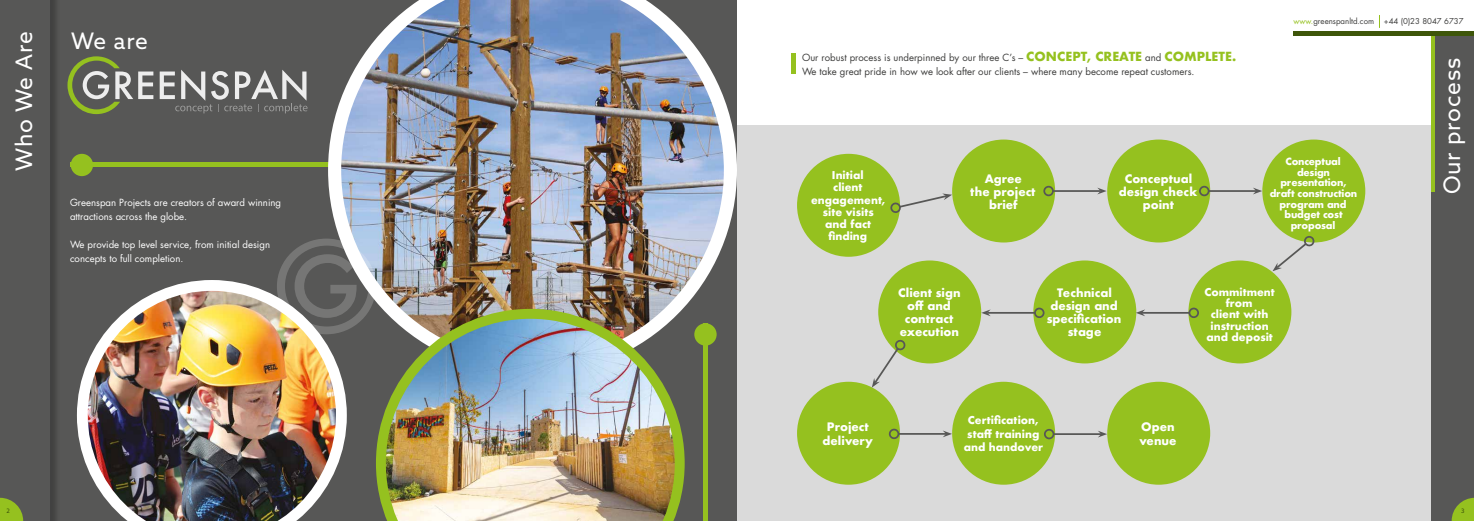
<style>
.page{position:relative;width:1474px;height:521px;background:#fff}
.page>*{position:absolute;margin:0;border:0;box-sizing:border-box;transform-origin:0 0}
.t1{font:22.75px "Azo Sans";letter-spacing:.035em;color:#fff}
.t2{font:700 11.38px/13.1px "Futura";color:#fff;text-align:center}
.t3{font:700 10.5px/12.2px "Futura";color:#fff;text-align:center}
.t4{font:9.62px/14px "Futura";color:#3c3c3b}
.t5{font:9.62px/14px "Futura";color:#fff}
.t6{font:700 9.62px/10.5px "Futura";letter-spacing:-.02em;color:#fff;text-align:center}
.t7{font:7.88px "Futura";color:#3c3c3b}
.t8{font:6.12px "Azo Sans";color:#3e560a}
.t9{font:300 6.12px "Futura";color:#3e560a}
.s1{font-weight:700;font-size:12.25px;color:#95c11f}
.s2{color:#95c11f}
</style>
<div class="page">
<hr style="left:791px;top:54px;width:4px;height:20px;background:#95c11f">
<div style="left:737px;top:125px;width:699px;height:396px;background:#dadada"></div>
<div style="left:797px;top:154px;width:103px;height:103px;background:#95c11f;border-radius:50%"></div>
<div style="left:952px;top:140px;width:103px;height:102px;background:#95c11f;border-radius:50%"></div>
<div style="left:1107px;top:140px;width:103px;height:102px;background:#95c11f;border-radius:50%"></div>
<div style="left:1262px;top:140px;width:103px;height:102px;background:#95c11f;border-radius:50%"></div>
<div style="left:878px;top:260px;width:103px;height:103px;background:#95c11f;border-radius:50%"></div>
<div style="left:1033px;top:260px;width:103px;height:103px;background:#95c11f;border-radius:50%"></div>
<div style="left:1188px;top:260px;width:103px;height:103px;background:#95c11f;border-radius:50%"></div>
<div style="left:797px;top:382px;width:103px;height:103px;background:#95c11f;border-radius:50%"></div>
<div style="left:952px;top:382px;width:103px;height:103px;background:#95c11f;border-radius:50%"></div>
<div style="left:1107px;top:382px;width:103px;height:103px;background:#95c11f;border-radius:50%"></div>
<hr style="left:1052px;top:190px;width:48px;height:2px;background:#575756">
<svg style="left:1097px;top:188px;width:9px;height:6px"></svg>
<div style="left:1043px;top:186px;width:10px;height:10px;border:2px solid #575756;border-radius:50%"></div>
<hr style="left:1208px;top:190px;width:48px;height:2px;background:#575756">
<svg style="left:1252px;top:188px;width:10px;height:6px"></svg>
<div style="left:1198px;top:186px;width:11px;height:10px;border:2px solid #575756;border-radius:50%"></div>
<svg style="left:890px;top:193px;width:62px;height:21px"></svg>
<hr style="left:1141px;top:312px;width:48px;height:2px;background:#575756">
<svg style="left:1136px;top:309px;width:9px;height:7px"></svg>
<div style="left:1188px;top:308px;width:10px;height:10px;border:2px solid #575756;border-radius:50%"></div>
<hr style="left:987px;top:312px;width:48px;height:2px;background:#575756">
<svg style="left:981px;top:309px;width:9px;height:7px"></svg>
<div style="left:1034px;top:308px;width:10px;height:10px;border:2px solid #575756;border-radius:50%"></div>
<hr style="left:1053px;top:433px;width:48px;height:2px;background:#575756">
<svg style="left:1097px;top:431px;width:10px;height:6px"></svg>
<div style="left:1043px;top:429px;width:11px;height:10px;border:2px solid #575756;border-radius:50%"></div>
<hr style="left:898px;top:433px;width:48px;height:2px;background:#575756">
<svg style="left:942px;top:430px;width:10px;height:7px"></svg>
<div style="left:888px;top:429px;width:11px;height:10px;border:2px solid #575756;border-radius:50%"></div>
<svg style="left:871px;top:338px;width:36px;height:50px"></svg>
<svg style="left:1272px;top:234px;width:44px;height:37px"></svg>
<div style="left:1431px;top:32px;width:42px;height:489px;background:#575756"></div>
<hr style="left:1431px;top:35px;width:4px;height:157px;background:#95c11f">
<svg style="left:1451px;top:498px;width:22px;height:23px"></svg>
<div style="left:0;top:0;width:737px;height:521px;background:#575756"></div>
<svg style="left:67px;top:56px;width:86px;height:58px"></svg>
<svg style="left:160px;top:70px;width:147px;height:43px"></svg>
<hr style="left:71px;top:163px;width:404px;height:4px;background:#95c11f">
<div style="left:71px;top:154px;width:22px;height:22px;background:#95c11f;border-radius:50%"></div>
<hr style="left:703px;top:323px;width:4px;height:198px;background:#95c11f">
<div style="left:0;top:0;width:61px;height:521px;background:#000;opacity:.25"></div>
<div style="left:0;top:0;width:50px;height:521px;background:#575756"></div>
<svg style="left:0;top:498px;width:23px;height:23px"></svg>
<img style="left:328px;top:0;width:409px;height:374px">
<img style="left:77px;top:280px;width:270px;height:241px">
<img style="left:376px;top:309px;width:308px;height:212px">
<svg style="left:277px;top:239px;width:99px;height:95px"></svg>
<hr style="left:1293px;top:32px;width:180px;height:4px;background:#3e560a">
<h1 class="t1" style="left:9px;top:171px;width:141px;rotate:-90deg">Who We Are</h1>
<h1 class="t1" style="left:71px;top:26px;width:78px">We are</h1>
<p class="t5" style="left:70px;top:195px;width:213px">Greenspan Projects are creators of award winning attractions across the globe.</p>
<p class="t5" style="left:70px;top:237px;width:201px">We provide top level service, from initial design concepts to full completion.</p>
<p class="t9" style="left:6px;top:507px;width:5px">2</p>
<p class="t4" style="left:802px;top:50px;width:435px">Our robust process is underpinned by our three C’s – <span class="s1">CONCEPT, CREATE</span> and <span class="s1">COMPLETE.<br></span>We take great pride in how we look after our clients – where many become repeat customers.</p>
<p class="t3" style="left:811px;top:169px;width:76px">Initial<br>client engagement, site visits and fact finding</p>
<p class="t2" style="left:970px;top:172px;width:67px">Agree<br>the project brief</p>
<p class="t2" style="left:1118px;top:172px;width:80px">Conceptual design check point</p>
<p class="t7" style="left:1293px;top:16px;width:172px"><span class="s2">www.</span>greenspanltd.com +44 (0)23 8047 6737</p>
<p class="t6" style="left:1269px;top:157px;width:89px">Conceptual design presentation, draft construction program and budget cost proposal</p>
<h1 class="t1" style="left:1436px;top:194px;width:138px;rotate:-90deg">Our process</h1>
<p class="t2" style="left:898px;top:286px;width:64px">Client sign off and contract execution</p>
<p class="t2" style="left:1046px;top:286px;width:76px">Technical design and specification stage</p>
<p class="t3" style="left:1204px;top:286px;width:72px;line-height:11.4px">Commitment from<br>client with instruction and deposit</p>
<p class="t2" style="left:822px;top:420px;width:52px">Project delivery</p>
<p class="t3" style="left:963px;top:414px;width:81px;line-height:13.1px">Certification, staff training and handover</p>
<p class="t2" style="left:1139px;top:420px;width:39px;text-align:left">Open venue</p>
<p class="t8" style="left:1461px;top:507px;width:5px">3</p>
</div>
